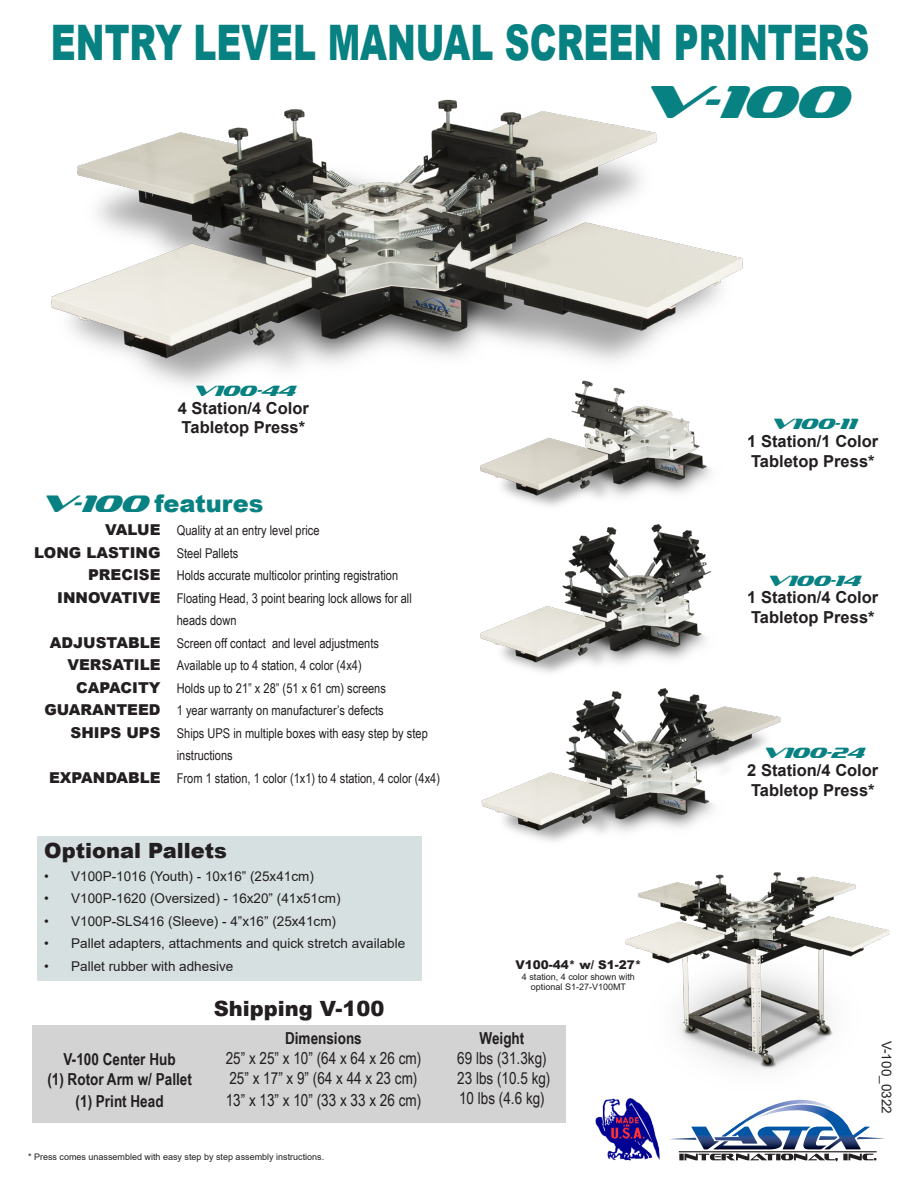
<style>
.page{position:relative;width:918px;height:1188px;background:#fff}
.page>*{position:absolute;margin:0;border:0;box-sizing:border-box;transform-origin:0 0}
.t1{font:900 49.05px "Arial";color:#078181;scale:.71 1}
.t2{font:italic 46.5px "Sofachrome Rg";color:#078181}
.t3{font:900 24px "Arial";color:#078181}
.t4{font:900 21px "Arial";color:#231f20}
.t5{font:700 16.5px "Arial";color:#231f20}
.t6{font:16.5px "Arial Narrow";color:#231f20}
.t7{font:700 16.5px "Arial Narrow";color:#231f20}
.t8{font:900 15px "Arial";color:#231f20}
.t9{font:italic 15px "Sofachrome Rg";color:#078181}
.t10{font:13.5px/22.5px "Arial Narrow";color:#231f20}
.t11{font:13.5px "Arial";color:#231f20}
.t12{font:900 12px "Arial";color:#231f20}
.t13{font:9px/10.8px "Arial";color:#231f20;text-align:center}
.s1{font-family:"Sofachrome Rg";font-weight:400;font-style:italic}
</style>
<div class="page">
<img style="left:625px;top:872px;width:265px;height:197px">
<img style="left:51px;top:99px;width:692px;height:286px">
<svg style="left:669px;top:1099px;width:216px;height:62px"></svg>
<img style="left:596px;top:1099px;width:64px;height:61px">
<div style="left:33px;top:1025px;width:533px;height:98px;background:#d3d3d3"></div>
<img style="left:480px;top:527px;width:232px;height:146px">
<img style="left:481px;top:688px;width:300px;height:154px">
<img style="left:452px;top:361px;width:289px;height:166px">
<div style="left:38px;top:836px;width:384px;height:144px;background:#d6e0e0"></div>
<p class="t1" style="left:51px;top:7px;width:1154px">ENTRY LEVEL MANUAL SCREEN PRINTERS</p>
<p class="t2" style="left:637px;top:72px;width:208px">V-100</p>
<p class="t9" style="left:192px;top:381px;width:104px">V100-44</p>
<p class="t5" style="left:178px;top:396px;width:133px">4 Station/4 Color</p>
<p class="t5" style="left:182px;top:416px;width:125px">Tabletop Press*</p>
<p class="t3" style="left:39px;top:486px;width:226px"><span class="s1">V-100</span> features</p>
<p class="t8" style="left:105px;top:519px;width:57px">VALUE</p>
<p class="t8" style="left:34px;top:541px;width:128px">LONG LASTING</p>
<p class="t8" style="left:88px;top:564px;width:74px">PRECISE</p>
<p class="t8" style="left:57px;top:586px;width:105px">INNOVATIVE</p>
<p class="t8" style="left:50px;top:631px;width:112px">ADJUSTABLE</p>
<p class="t8" style="left:67px;top:654px;width:95px">VERSATILE</p>
<p class="t8" style="left:76px;top:676px;width:86px">CAPACITY</p>
<p class="t8" style="left:44px;top:699px;width:118px">GUARANTEED</p>
<p class="t8" style="left:71px;top:721px;width:91px">SHIPS UPS</p>
<p class="t8" style="left:49px;top:766px;width:113px">EXPANDABLE</p>
<p class="t10" style="left:177px;top:519px;width:144px">Quality at an entry level price</p>
<p class="t10" style="left:177px;top:541px;width:63px">Steel Pallets</p>
<p class="t10" style="left:177px;top:564px;width:223px">Holds accurate multicolor printing registration</p>
<p class="t10" style="left:177px;top:586px;width:237px">Floating Head, 3 point bearing lock allows for all heads down</p>
<p class="t10" style="left:177px;top:631px;width:204px">Screen off contact and level adjustments</p>
<p class="t10" style="left:177px;top:654px;width:187px">Available up to 4 station, 4 color (4x4)</p>
<p class="t10" style="left:177px;top:676px;width:211px">Holds up to 21” x 28” (51 x 61 cm) screens</p>
<p class="t10" style="left:177px;top:699px;width:208px">1 year warranty on manufacturer’s defects</p>
<p class="t10" style="left:177px;top:721px;width:253px">Ships UPS in multiple boxes with easy step by step instructions</p>
<p class="t10" style="left:177px;top:766px;width:265px">From 1 station, 1 color (1x1) to 4 station, 4 color (4x4)</p>
<p class="t4" style="left:44px;top:836px;width:184px">Optional Pallets</p>
<p class="t11" style="left:44px;top:867px;width:271px">• V100P-1016 (Youth) - 10x16” (25x41cm)</p>
<p class="t11" style="left:44px;top:889px;width:298px">• V100P-1620 (Oversized) - 16x20” (41x51cm)</p>
<p class="t11" style="left:44px;top:912px;width:293px">• V100P-SLS416 (Sleeve) - 4”x16” (25x41cm)</p>
<p class="t11" style="left:44px;top:934px;width:362px">• Pallet adapters, attachments and quick stretch available</p>
<p class="t11" style="left:44px;top:957px;width:191px">• Pallet rubber with adhesive</p>
<p class="t12" style="left:515px;top:956px;width:128px">V100-44* w/ S1-27*</p>
<p class="t13" style="left:522px;top:971px;width:115px">4 station, 4 color shown with optional S1-27-V100MT</p>
<p class="t4" style="left:214px;top:993px;width:172px">Shipping V-100</p>
<p class="t7" style="left:64px;top:1047px;width:114px">V-100 Center Hub</p>
<p class="t7" style="left:47px;top:1067px;width:146px">(1) Rotor Arm w/ Pallet</p>
<p class="t7" style="left:76px;top:1088px;width:89px">(1) Print Head</p>
<p class="t7" style="left:285px;top:1026px;width:78px">Dimensions</p>
<p class="t6" style="left:226px;top:1046px;width:197px">25” x 25” x 10” (64 x 64 x 26 cm)</p>
<p class="t6" style="left:229px;top:1066px;width:190px">25” x 17” x 9” (64 x 44 x 23 cm)</p>
<p class="t6" style="left:226px;top:1088px;width:197px">13” x 13” x 10” (33 x 33 x 26 cm)</p>
<p class="t13" style="left:28px;top:1151px;width:298px">* Press comes unassembled with easy step by step assembly instructions.</p>
<p class="t7" style="left:480px;top:1026px;width:46px">Weight</p>
<p class="t6" style="left:457px;top:1046px;width:91px">69 lbs (31.3kg)</p>
<p class="t6" style="left:457px;top:1066px;width:95px">23 lbs (10.5 kg)</p>
<p class="t6" style="left:459px;top:1086px;width:87px">10 lbs (4.6 kg)</p>
<p class="t9" style="left:770px;top:414px;width:87px">V100-11</p>
<p class="t5" style="left:747px;top:430px;width:133px">1 Station/1 Color</p>
<p class="t5" style="left:751px;top:449px;width:125px">Tabletop Press*</p>
<p class="t9" style="left:766px;top:571px;width:95px">V100-14</p>
<p class="t5" style="left:747px;top:586px;width:133px">1 Station/4 Color</p>
<p class="t5" style="left:751px;top:606px;width:125px">Tabletop Press*</p>
<p class="t9" style="left:762px;top:743px;width:103px">V100-24</p>
<p class="t5" style="left:747px;top:758px;width:133px">2 Station/4 Color</p>
<p class="t5" style="left:751px;top:778px;width:125px">Tabletop Press*</p>
<p class="t11" style="left:896px;top:1041px;width:74px;rotate:90deg">V-100_0322</p>
</div>
